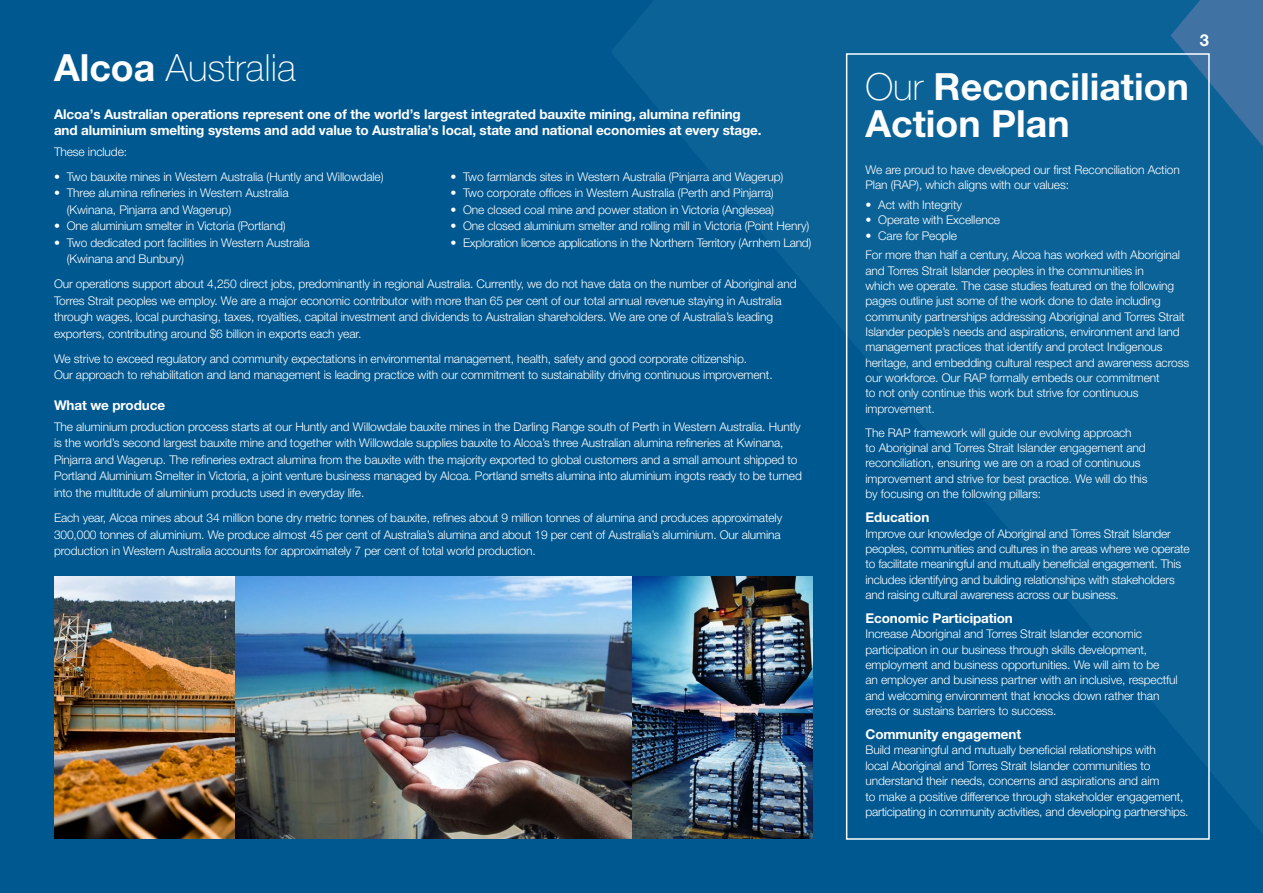
<style>
.page{position:relative;width:1263px;height:893px;background:#005890}
.page>*{position:absolute;margin:0;border:0;box-sizing:border-box;transform-origin:0 0}
.t1{font:700 37.5px/37.5px "Helvetica Neue LT Pro";color:#fff}
.t2{font:100 37.5px "Helvetica Neue LT Pro";color:#fff}
.t3{font:700 16.5px "Helvetica Neue LT Pro";color:#fff}
.t4{font:700 13.5px/16.5px "Helvetica Neue LT Pro";letter-spacing:-.01em;color:#fff}
.t5{font:300 12px/15.3px "Helvetica Neue LT Pro";letter-spacing:-.01em;color:#fff}
.s1{font-weight:700}
.s2{font-weight:100}
</style>
<div class="page">
<svg style="left:1170px;top:0;width:93px;height:147px"></svg>
<div style="left:846px;top:53px;width:364px;height:787px;border:2px solid #fff"></div>
<img style="left:54px;top:576px;width:759px;height:263px">
<h1 class="t2" style="left:54px;top:46px;width:243px"><span class="s1">Alcoa</span> Australia</h1>
<p class="t4" style="left:54px;top:105px;width:709px">Alcoa’s Australian operations represent one of the world’s largest integrated bauxite mining, alumina refining and aluminium smelting systems and add value to Australia’s local, state and national economies at every stage.</p>
<p class="t5" style="left:54px;top:144px;width:75px">These include:</p>
<p class="t5" style="left:54px;top:169px;width:331px">• Two bauxite mines in Western Australia (Huntly and Willowdale)</p>
<p class="t5" style="left:67px;top:185px;width:223px;line-height:16.5px;text-indent:-13px">• Three alumina refineries in Western Australia (Kwinana, Pinjarra and Wagerup)</p>
<p class="t5" style="left:54px;top:218px;width:233px">• One aluminium smelter in Victoria (Portland)</p>
<p class="t5" style="left:67px;top:234px;width:244px;line-height:16.5px;text-indent:-13px">• Two dedicated port facilities in Western Australia (Kwinana and Bunbury)</p>
<p class="t5" style="left:450px;top:169px;width:335px">• Two farmlands sites in Western Australia (Pinjarra and Wagerup)</p>
<p class="t5" style="left:450px;top:185px;width:325px">• Two corporate offices in Western Australia (Perth and Pinjarra)</p>
<p class="t5" style="left:450px;top:202px;width:325px">• One closed coal mine and power station in Victoria (Anglesea)</p>
<p class="t5" style="left:450px;top:218px;width:360px">• One closed aluminium smelter and rolling mill in Victoria (Point Henry)</p>
<p class="t5" style="left:450px;top:235px;width:363px">• Exploration licence applications in the Northern Territory (Arnhem Land)</p>
<p class="t5" style="left:54px;top:276px;width:744px;line-height:16.5px">Our operations support about 4,250 direct jobs, predominantly in regional Australia. Currently, we do not have data on the number of Aboriginal and Torres Strait peoples we employ. We are a major economic contributor with more than 65 per cent of our total annual revenue staying in Australia through wages, local purchasing, taxes, royalties, capital investment and dividends to Australian shareholders. We are one of Australia’s leading exporters, contributing around $6 billion in exports each year.</p>
<p class="t5" style="left:54px;top:350px;width:720px;line-height:16.5px">We strive to exceed regulatory and community expectations in environmental management, health, safety and good corporate citizenship.<br>Our approach to rehabilitation and land management is leading practice with our commitment to sustainability driving continuous improvement.</p>
<p class="t4" style="left:54px;top:397px;width:113px">What we produce</p>
<p class="t5" style="left:54px;top:418px;width:749px;line-height:16.5px">The aluminium production process starts at our Huntly and Willowdale bauxite mines in the Darling Range south of Perth in Western Australia. Huntly is the world’s second largest bauxite mine and together with Willowdale supplies bauxite to Alcoa’s three Australian alumina refineries at Kwinana, Pinjarra and Wagerup. The refineries extract alumina from the bauxite with the majority exported to global customers and a small amount shipped to Portland Aluminium Smelter in Victoria, a joint venture business managed by Alcoa. Portland smelts alumina into aluminium ingots ready to be turned into the multitude of aluminium products used in everyday life.</p>
<p class="t5" style="left:54px;top:509px;width:730px;line-height:16.5px">Each year, Alcoa mines about 34 million bone dry metric tonnes of bauxite, refines about 9 million tonnes of alumina and produces approximately<br>300,000 tonnes of aluminium. We produce almost 45 per cent of Australia’s alumina and about 19 per cent of Australia’s aluminium. Our alumina production in Western Australia accounts for approximately 7 per cent of total world production.</p>
<h1 class="t1" style="left:865px;top:67px;width:325px"><span class="s2">Our</span> Reconciliation<br>Action Plan</h1>
<p class="t5" style="left:865px;top:162px;width:316px">We are proud to have developed our first Reconciliation Action<br>Plan (RAP), which aligns with our values:</p>
<p class="t5" style="left:865px;top:197px;width:98px">• Act with Integrity</p>
<p class="t5" style="left:865px;top:212px;width:136px">• Operate with Excellence</p>
<p class="t5" style="left:865px;top:225px;width:316px;line-height:19.6px">• Care for People<br>For more than half a century, Alcoa has worked with Aboriginal</p>
<p class="t5" style="left:865px;top:262px;width:325px">and Torres Strait Islander peoples in the communities in<br>which we operate. The case studies featured on the following pages outline just some of the work done to date including community partnerships addressing Aboriginal and Torres Strait Islander people’s needs and aspirations, environment and land management practices that identify and protect Indigenous heritage, and embedding cultural respect and awareness across our workforce. Our RAP formally embeds our commitment<br>to not only continue this work but strive for continuous improvement.</p>
<p class="t5" style="left:865px;top:425px;width:283px">The RAP framework will guide our evolving approach<br>to Aboriginal and Torres Strait Islander engagement and reconciliation, ensuring we are on a road of continuous improvement and strive for best practice. We will do this by focusing on the following pillars:</p>
<p class="t4" style="left:865px;top:509px;width:65px">Education</p>
<p class="t5" style="left:865px;top:525px;width:326px">Improve our knowledge of Aboriginal and Torres Strait Islander peoples, communities and cultures in the areas where we operate to facilitate meaningful and mutually beneficial engagement. This includes identifying and building relationships with stakeholders and raising cultural awareness across our business.</p>
<p class="t4" style="left:865px;top:610px;width:149px">Economic Participation</p>
<p class="t5" style="left:865px;top:626px;width:314px">Increase Aboriginal and Torres Strait Islander economic participation in our business through skills development, employment and business opportunities. We will aim to be<br>an employer and business partner with an inclusive, respectful and welcoming environment that knocks down rather than erects or sustains barriers to success.</p>
<p class="t4" style="left:865px;top:726px;width:157px">Community engagement</p>
<p class="t5" style="left:865px;top:742px;width:325px">Build meaningful and mutually beneficial relationships with<br>local Aboriginal and Torres Strait Islander communities to understand their needs, concerns and aspirations and aim<br>to make a positive difference through stakeholder engagement, participating in community activities, and developing partnerships.</p>
<h2 class="t3" style="left:1200px;top:30px;width:11px">3</h2>
</div>
